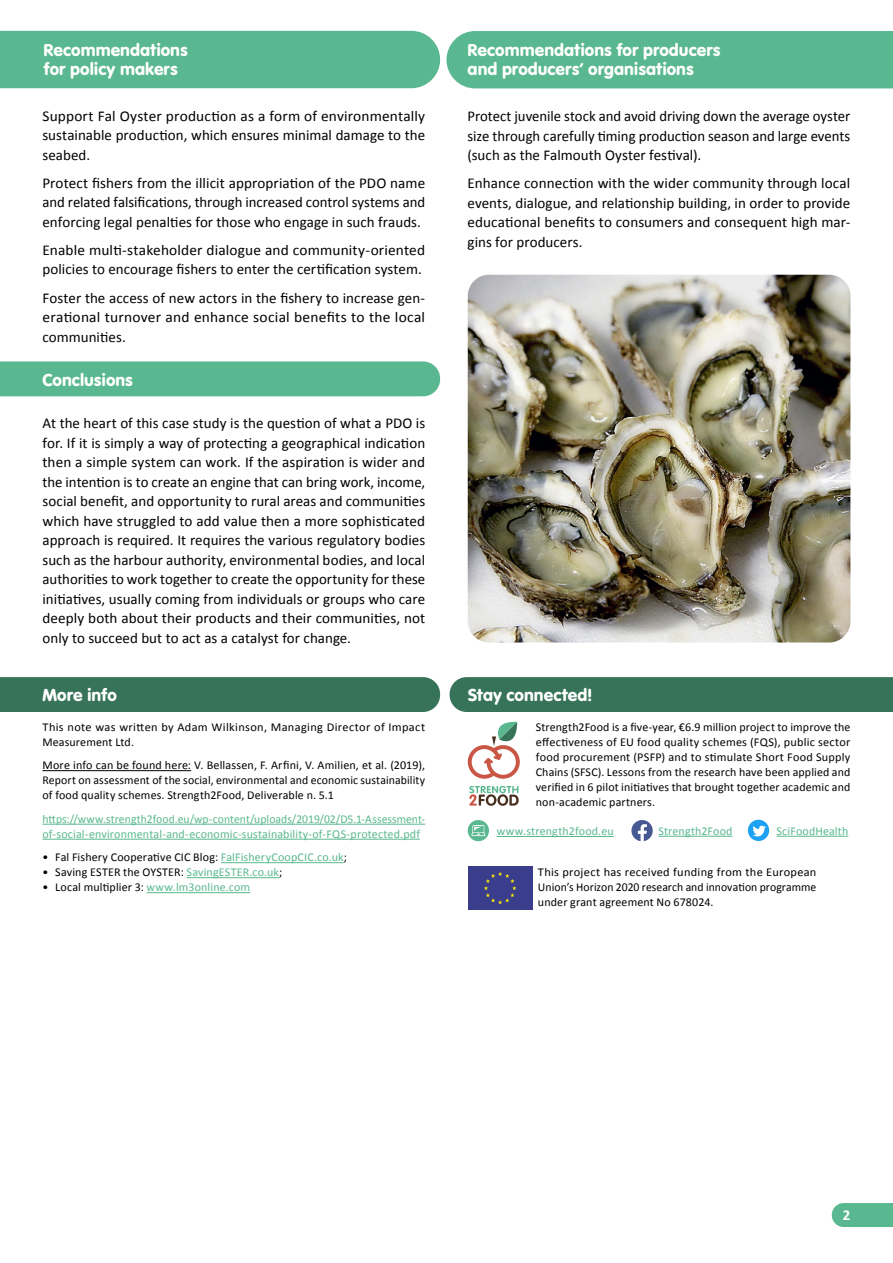
<style>
.page{position:relative;width:893px;height:1263px;background:#fff}
.page>*{position:absolute;margin:0;border:0;box-sizing:border-box;transform-origin:0 0}
.Paragraph_Style_-_wh{font:18px/19.5px "VAG Rundschrift D";color:#fff}
.Body{font:15px/19.5px "Calibri";letter-spacing:.005em;color:#000;text-align:justify}
.Page_numbers{font:700 15px "Calibri";color:#fff}
.Body_-end_page{font:12px/15px "Calibri";letter-spacing:.01em;color:#000;text-align:justify}
.Body_-end_page-2{font:12px/15px "Calibri";letter-spacing:.01em;color:#59b88f}
.s1{color:#59b88f}
</style>
<div class="page">
<svg style="left:832px;top:1203px;width:61px;height:24px"></svg>
<div style="left:0;top:677px;width:440px;height:35px;background:#377359"></div>
<div style="left:0;top:361px;width:440px;height:35px;background:#59b88f"></div>
<div style="left:446px;top:31px;width:447px;height:57px;background:#59b88f"></div>
<div style="left:0;top:31px;width:440px;height:57px;background:#59b88f"></div>
<div style="left:450px;top:677px;width:443px;height:35px;background:#377359"></div>
<hr style="left:43px;top:770px;width:148px;height:1px;background:#000">
<hr style="left:43px;top:824px;width:382px;height:1px;background:#59b88f">
<hr style="left:43px;top:839px;width:377px;height:1px;background:#59b88f">
<hr style="left:221px;top:862px;width:123px;height:1px;background:#59b88f">
<hr style="left:187px;top:877px;width:92px;height:1px;background:#59b88f">
<hr style="left:147px;top:892px;width:103px;height:1px;background:#59b88f">
<div style="left:468px;top:866px;width:65px;height:44px;background:#3a3d8c"></div>
<svg style="left:484px;top:872px;width:32px;height:32px"></svg>
<hr style="left:497px;top:836px;width:117px;height:1px;background:#59b88f">
<hr style="left:658px;top:836px;width:75px;height:1px;background:#59b88f">
<svg style="left:469px;top:786px;width:50px;height:20px"></svg>
<svg style="left:468px;top:721px;width:52px;height:58px"></svg>
<div style="left:468px;top:820px;width:21px;height:21px;background:#59b88f;border-radius:50%"></div>
<svg style="left:471px;top:825px;width:15px;height:11px"></svg>
<div style="left:631px;top:820px;width:22px;height:21px;background:#465993;border-radius:50%"></div>
<svg style="left:638px;top:824px;width:9px;height:18px"></svg>
<hr style="left:776px;top:836px;width:72px;height:1px;background:#59b88f">
<div style="left:748px;top:820px;width:21px;height:21px;background:#1da1f3;border-radius:50%"></div>
<svg style="left:752px;top:826px;width:14px;height:14px"></svg>
<img style="left:468px;top:275px;width:382px;height:367px">
<p class="Paragraph_Style_-_wh" style="left:44px;top:40px;width:146px">Recommendations for policy makers</p>
<p class="Body" style="left:42px;top:106px;width:384px">Support Fal Oyster production as a form of environmentally sustainable production, which ensures minimal damage to the seabed.</p>
<p class="Body" style="left:42px;top:173px;width:384px">Protect fishers from the illicit appropriation of the PDO name and related falsifications, through increased control systems and enforcing legal penalties for those who engage in such frauds.</p>
<p class="Body" style="left:42px;top:240px;width:384px">Enable multi-stakeholder dialogue and community-oriented policies to encourage fishers to enter the certification system.</p>
<p class="Body" style="left:42px;top:287px;width:384px">Foster the access of new actors in the fishery to increase gen&shy;erational turnover and enhance social benefits to the local communities.</p>
<p class="Paragraph_Style_-_wh" style="left:43px;top:370px;width:92px">Conclusions</p>
<p class="Body" style="left:43px;top:413px;width:384px">At the heart of this case study is the question of what a PDO is for. If it is simply a way of protecting a geographical indication then a simple system can work. If the aspiration is wider and the intention is to create an engine that can bring work, income, social benefit, and opportunity to rural areas and communities which have struggled to add value then a more sophisticated approach is required. It requires the various regulatory bodies such as the harbour authority, environmental bodies, and local authorities to work together to create the opportunity for these initiatives, usually coming from individuals or groups who care deeply both about their products and their communities, not only to succeed but to act as a catalyst for change.</p>
<p class="Paragraph_Style_-_wh" style="left:468px;top:40px;width:255px">Recommendations for producers and producers’ organisations</p>
<p class="Body" style="left:468px;top:106px;width:384px">Protect juvenile stock and avoid driving down the average oyster size through carefully timing production season and large events (such as the Falmouth Oyster festival).</p>
<p class="Body" style="left:468px;top:173px;width:384px">Enhance connection with the wider community through local events, dialogue, and relationship building, in order to provide educational benefits to consumers and consequent high mar&shy;gins for producers.</p>
<p class="Paragraph_Style_-_wh" style="left:43px;top:685px;width:76px">More info</p>
<p class="Paragraph_Style_-_wh" style="left:468px;top:685px;width:126px">Stay connected!</p>
<p class="Body_-end_page" style="left:43px;top:719px;width:384px">This note was written by Adam Wilkinson, Managing Director of Impact<br>Measurement Ltd.</p>
<p class="Body_-end_page" style="left:43px;top:757px;width:384px">More info can be found here: V. Bellassen, F. Arfini, V. Amilien, et al. (2019), Report on assessment of the social, environmental and economic sustainability of food quality schemes. Strength2Food, Deliverable n. 5.1</p>
<p class="Body_-end_page-2" style="left:43px;top:811px;width:384px">https://www.strength2food.eu/wp-content/uploads/2019/02/D5.1-Assessment&shy;of-social-environmental-and-economic-sustainability-of-FQS-protected.pdf</p>
<p class="Body_-end_page" style="left:43px;top:849px;width:306px">• Fal Fishery Cooperative CIC Blog: <span class="s1">FalFisheryCoopCIC.co.uk</span>;</p>
<p class="Body_-end_page" style="left:43px;top:864px;width:241px">• Saving ESTER the OYSTER: <span class="s1">SavingESTER.co.uk</span>;</p>
<p class="Body_-end_page" style="left:43px;top:879px;width:209px">• Local multiplier 3: <span class="s1">www.lm3online.com</span></p>
<p class="Body_-end_page" style="left:536px;top:719px;width:316px">Strength2Food is a five-year, €6.9 million project to improve the effectiveness of EU food quality schemes (FQS), public sector food procurement (PSFP) and to stimulate Short Food Supply Chains (SFSC). Lessons from the research have been applied and verified in 6 pilot initiatives that brought together academic and non-academic partners.</p>
<p class="Body_-end_page-2" style="left:497px;top:823px;width:118px">www.strength2food.eu</p>
<p class="Body_-end_page-2" style="left:658px;top:823px;width:76px">Strength2Food</p>
<p class="Body_-end_page-2" style="left:776px;top:823px;width:73px">SciFoodHealth</p>
<p class="Body_-end_page" style="left:538px;top:865px;width:280px">This project has received funding from the European Union’s Horizon 2020 research and innovation programme under grant agreement No 678024.</p>
<p class="Page_numbers" style="left:843px;top:1205px;width:9px">2</p>
</div>
